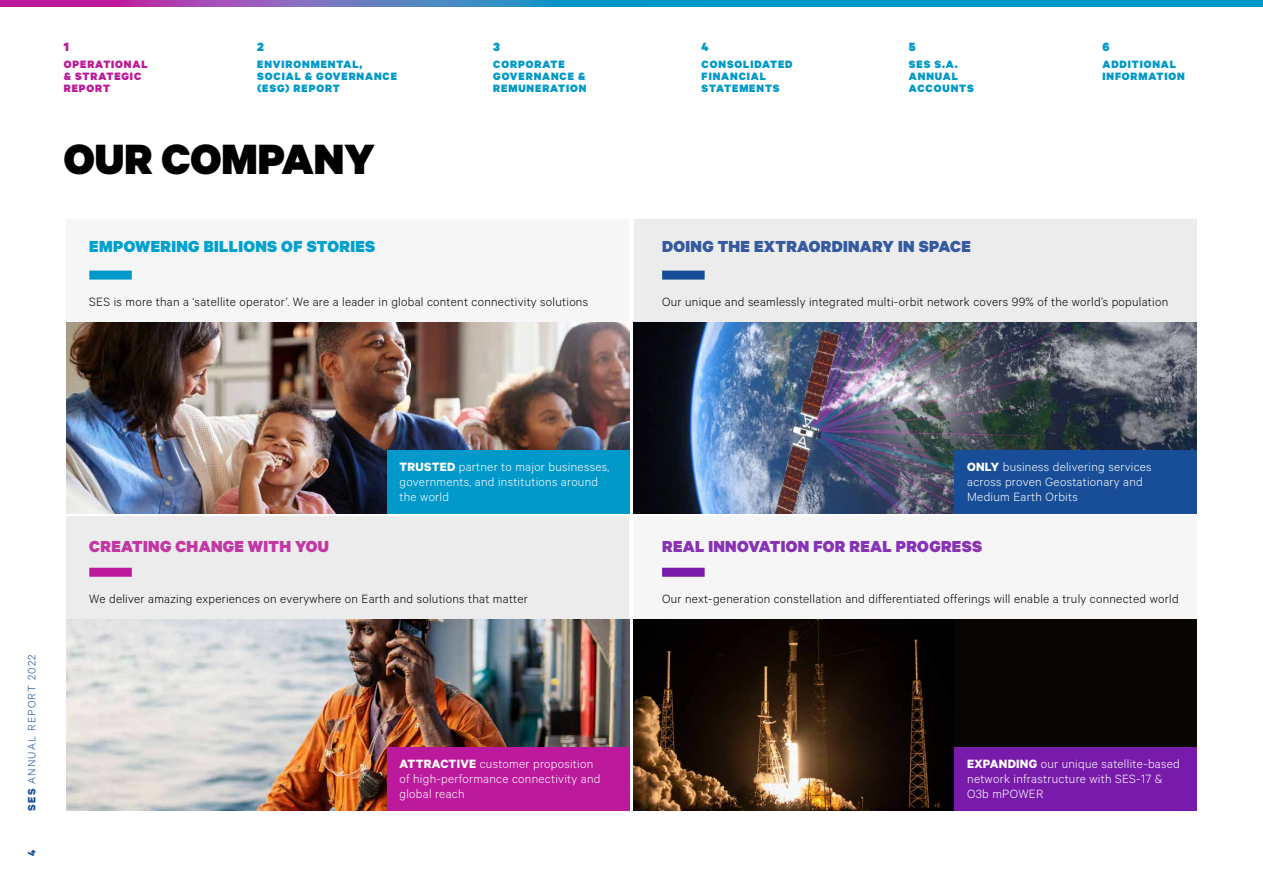
<style>
.page{position:relative;width:1263px;height:893px;background:#fff}
.page>*{position:absolute;margin:0;border:0;box-sizing:border-box;transform-origin:0 0}
.t1{font:900 47.7px "Calibre";color:#000}
.t2{font:900 18px "Calibre";letter-spacing:.02em;color:#8733b4}
.t3{font:900 18px "Calibre";letter-spacing:.02em;color:#365a9f}
.t4{font:900 18px "Calibre";letter-spacing:.02em;color:#00a1cf}
.t5{font:900 18px "Calibre";letter-spacing:.02em;color:#c237a4}
.t6{font:300 13.5px "Calibre";letter-spacing:.02em;color:#000}
.t7{font:300 13.5px/15px "Calibre";letter-spacing:.02em;color:#fff}
.t8{font:900 13.5px "Calibre";color:#0099ca}
.t9{font:900 13.5px "Calibre";color:#bc199c}
.t10{font:900 12px/12px "Calibre";letter-spacing:.075em;color:#0099ca}
.t11{font:900 12px/12px "Calibre";letter-spacing:.075em;color:#bc199c}
.t12{font:300 12px "Calibre";letter-spacing:.1em;color:#184e98}
.t13{font:700 12px "Calibre";color:#184e98}
.s1{font-weight:700}
</style>
<div class="page">
<div style="left:64px;top:514px;width:567px;height:297px;background:#ececec;border:2px solid #fff"></div>
<div style="left:631px;top:514px;width:568px;height:297px;background:#f6f6f6"></div>
<div style="left:64px;top:217px;width:567px;height:297px;background:#f6f6f6"></div>
<img style="left:66px;top:322px;width:563px;height:192px">
<div style="left:631px;top:217px;width:568px;height:297px;background:#ececec;border:2px solid #fff"></div>
<img style="left:634px;top:322px;width:563px;height:192px">
<div style="left:634px;top:619px;width:563px;height:192px;background:#090502"></div>
<img style="left:634px;top:619px;width:307px;height:192px">
<img style="left:66px;top:619px;width:563px;height:192px">
<div style="left:387px;top:450px;width:242px;height:64px;background:#0099ca"></div>
<div style="left:387px;top:747px;width:242px;height:64px;background:#bc199c"></div>
<div style="left:954px;top:450px;width:243px;height:64px;background:#184e98"></div>
<div style="left:954px;top:747px;width:243px;height:64px;background:#781bab"></div>
<svg style="left:0;top:0;width:1263px;height:6px;background:#397dc1"></svg>
<div style="left:662px;top:271px;width:43px;height:9px;background:#184e98"></div>
<div style="left:662px;top:568px;width:43px;height:9px;background:#781bab"></div>
<div style="left:89px;top:568px;width:43px;height:9px;background:#bc199c"></div>
<div style="left:89px;top:271px;width:43px;height:9px;background:#0099ca"></div>
<p class="t9" style="left:64px;top:38px;width:7px">1</p>
<p class="t11" style="left:64px;top:58px;width:85px">OPERATIONAL &amp; STRATEGIC<br>REPORT</p>
<p class="t8" style="left:257px;top:38px;width:8px">2</p>
<p class="t10" style="left:257px;top:58px;width:141px">ENVIRONMENTAL,<br>SOCIAL &amp; GOVERNANCE (ESG) REPORT</p>
<h1 class="t1" style="left:64px;top:129px;width:312px">OUR COMPANY</h1>
<h2 class="t4" style="left:89px;top:235px;width:287px">EMPOWERING BILLIONS OF STORIES</h2>
<p class="t8" style="left:493px;top:38px;width:8px">3</p>
<p class="t10" style="left:493px;top:58px;width:95px">CORPORATE<br>GOVERNANCE &amp;<br>REMUNERATION</p>
<p class="t6" style="left:89px;top:294px;width:500px">SES is more than a ‘satellite operator’. We are a leader in global content connectivity solutions</p>
<p class="t8" style="left:702px;top:38px;width:9px">4</p>
<p class="t10" style="left:702px;top:58px;width:92px">CONSOLIDATED<br>FINANCIAL<br>STATEMENTS</p>
<p class="t8" style="left:909px;top:38px;width:8px">5</p>
<p class="t10" style="left:909px;top:58px;width:66px">SES S.A.<br>ANNUAL<br>ACCOUNTS</p>
<h2 class="t3" style="left:662px;top:235px;width:310px">DOING THE EXTRAORDINARY IN SPACE</h2>
<p class="t8" style="left:1102px;top:38px;width:9px">6</p>
<p class="t10" style="left:1102px;top:58px;width:84px">ADDITIONAL<br>INFORMATION</p>
<p class="t6" style="left:662px;top:294px;width:508px">Our unique and seamlessly integrated multi-orbit network covers 99% of the world’s population</p>
<p class="t12" style="left:25px;top:811px;width:158px;rotate:-90deg"><span class="s1">SES</span> ANNUAL REPORT 2022</p>
<p class="t13" style="left:24px;top:856px;width:8px;rotate:-90deg">4</p>
<p class="t7" style="left:399px;top:459px;width:211px"><span class="s1">TRUSTED</span> partner to major businesses, governments, and institutions around the world</p>
<p class="t7" style="left:967px;top:459px;width:186px"><span class="s1">ONLY</span> business delivering services across proven Geostationary and<br>Medium Earth Orbits</p>
<h2 class="t5" style="left:89px;top:535px;width:241px">CREATING CHANGE WITH YOU</h2>
<h2 class="t2" style="left:662px;top:535px;width:321px">REAL INNOVATION FOR REAL PROGRESS</h2>
<p class="t6" style="left:89px;top:591px;width:440px">We deliver amazing experiences on everywhere on Earth and solutions that matter</p>
<p class="t6" style="left:662px;top:591px;width:518px">Our next-generation constellation and differentiated offerings will enable a truly connected world</p>
<p class="t7" style="left:399px;top:756px;width:202px"><span class="s1">ATTRACTIVE</span> customer proposition of high-performance connectivity and global reach</p>
<p class="t7" style="left:967px;top:756px;width:214px"><span class="s1">EXPANDING</span> our unique satellite-based network infrastructure with SES-17 &amp;<br>O3b mPOWER</p>
</div>
